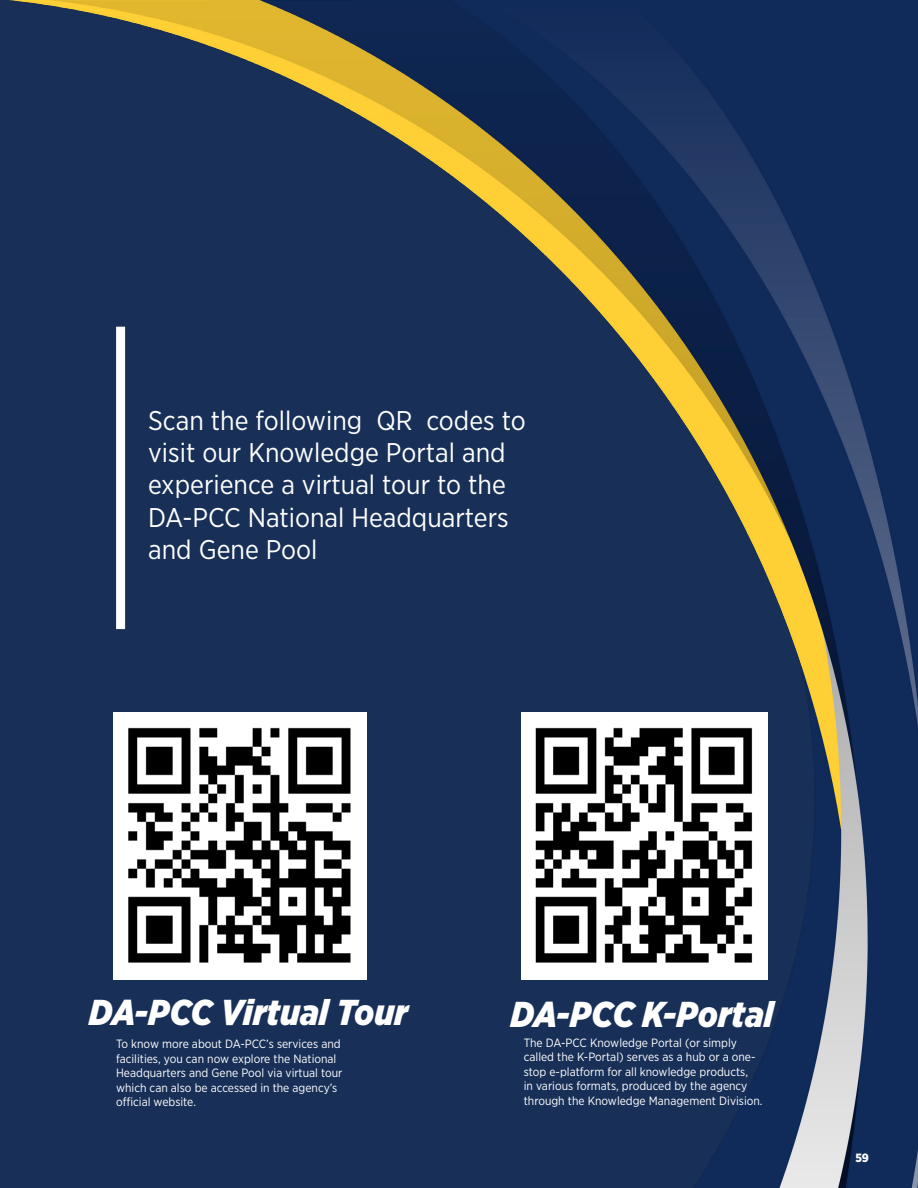
<style>
.page{position:relative;width:918px;height:1188px;background:#fff}
.page>*{position:absolute;margin:0;border:0;box-sizing:border-box;transform-origin:0 0}
.t1{font:italic 900 36px "Gotham Narrow";color:#fff}
.t2{font:27px/32.4px "Gotham Narrow";color:#fff}
.t3{font:12px/14.4px "Gotham Narrow";color:#fff}
.t4{font:900 12px "Gotham Narrow";color:#fff}
</style>
<div class="page">
<img style="left:0;top:0;width:918px;height:1188px">
<img style="left:113px;top:712px;width:253px;height:268px">
<img style="left:521px;top:712px;width:246px;height:268px">
<div style="left:116px;top:327px;width:9px;height:302px;background:#fff"></div>
<h2 class="t2" style="left:148px;top:403px;width:379px">Scan the following QR codes to visit our Knowledge Portal and experience a virtual tour to the<br>DA-PCC National Headquarters and Gene Pool</h2>
<h1 class="t1" style="left:89px;top:988px;width:321px">DA-PCC Virtual Tour</h1>
<h1 class="t1" style="left:511px;top:991px;width:265px">DA-PCC K-Portal</h1>
<p class="t3" style="left:524px;top:1035px;width:240px">The DA-PCC Knowledge Portal (or simply called the K-Portal) serves as a hub or a one&shy;stop e-platform for all knowledge products,<br>in various formats, produced by the agency through the Knowledge Management Division.</p>
<p class="t3" style="left:116px;top:1037px;width:228px">To know more about DA-PCC’s services and facilities, you can now explore the National Headquarters and Gene Pool via virtual tour which can also be accessed in the agency’s official website.</p>
<p class="t4" style="left:855px;top:1150px;width:15px">59</p>
</div>
